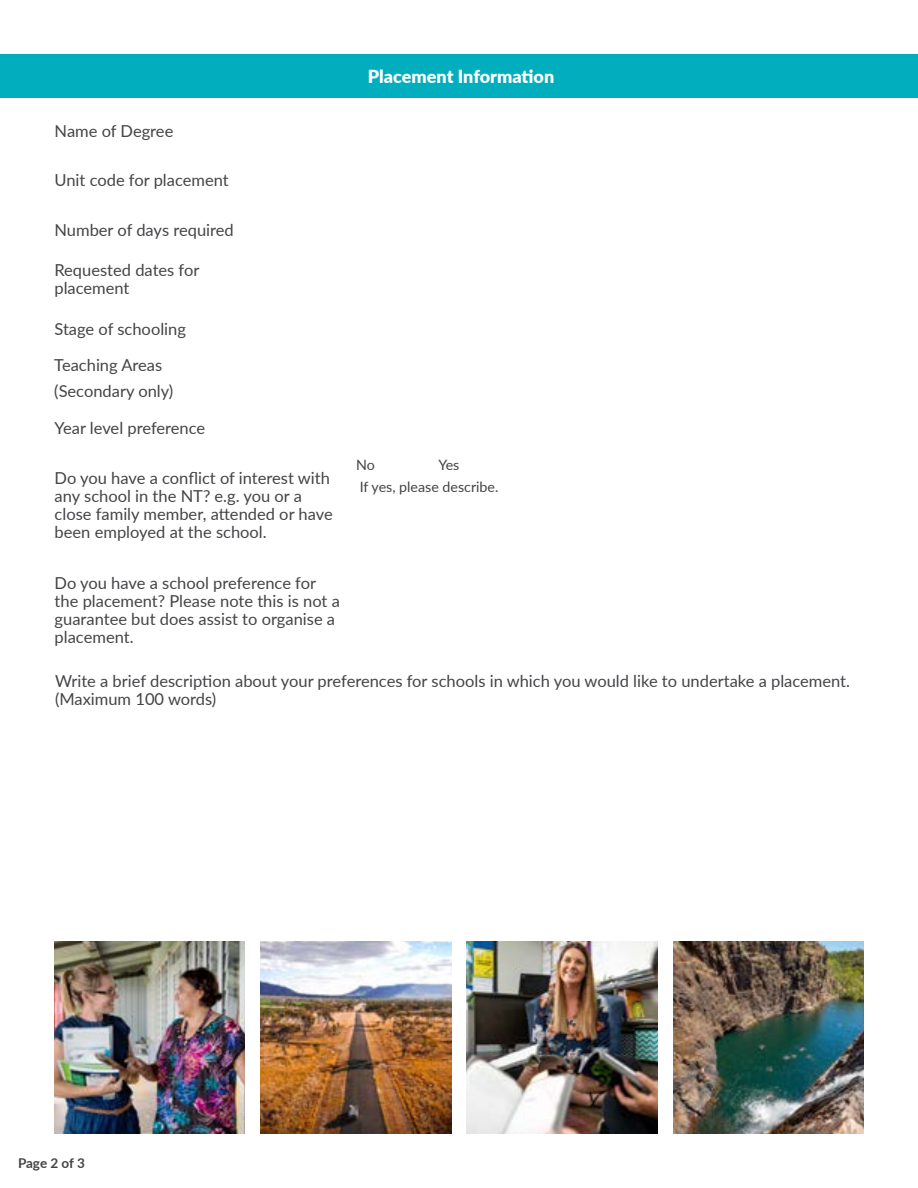
<style>
.page{position:relative;width:918px;height:1188px;background:#fff}
.page>*{position:absolute;margin:0;border:0;box-sizing:border-box;transform-origin:0 0}
.t1{font:900 18px "Lato";color:#fff}
.t2{font:16.5px/18px "Lato";color:#454347}
.t3{font:14.25px/21.6px "Lato";color:#454347}
.t4{font:700 13.5px "Lato";letter-spacing:-.01em;color:#454347}
</style>
<div class="page">
<img style="left:467px;top:941px;width:190px;height:193px">
<img style="left:54px;top:941px;width:191px;height:193px">
<img style="left:260px;top:941px;width:191px;height:193px">
<img style="left:673px;top:941px;width:191px;height:193px">
<div style="left:0;top:54px;width:918px;height:44px;background:#00aebd"></div>
<p class="t2" style="left:55px;top:121px;width:120px">Name of Degree</p>
<p class="t2" style="left:54px;top:171px;width:176px">Unit code for placement</p>
<p class="t2" style="left:54px;top:220px;width:181px">Number of days required</p>
<p class="t2" style="left:54px;top:261px;width:147px">Requested dates for placement</p>
<p class="t2" style="left:54px;top:319px;width:133px">Stage of schooling</p>
<p class="t2" style="left:54px;top:351px;width:121px;line-height:26.5px">Teaching Areas (Secondary only)</p>
<p class="t2" style="left:55px;top:418px;width:152px">Year level preference</p>
<p class="t2" style="left:55px;top:468px;width:280px">Do you have a conflict of interest with any school in the NT? e.g. you or a close family member, attended or have been employed at the school.</p>
<p class="t1" style="left:368px;top:63px;width:188px">Placement Information</p>
<p class="t3" style="left:360px;top:453px;width:140px;text-indent:79px">Yes<br>If yes, please describe.</p>
<p class="t3" style="left:356px;top:453px;width:20px">No</p>
<p class="t2" style="left:55px;top:573px;width:287px">Do you have a school preference for the placement? Please note this is not a guarantee but does assist to organise a placement.</p>
<p class="t2" style="left:55px;top:672px;width:797px">Write a brief description about your preferences for schools in which you would like to undertake a placement. (Maximum 100 words)</p>
<p class="t4" style="left:18px;top:1153px;width:68px">Page 2 of 3</p>
</div>
